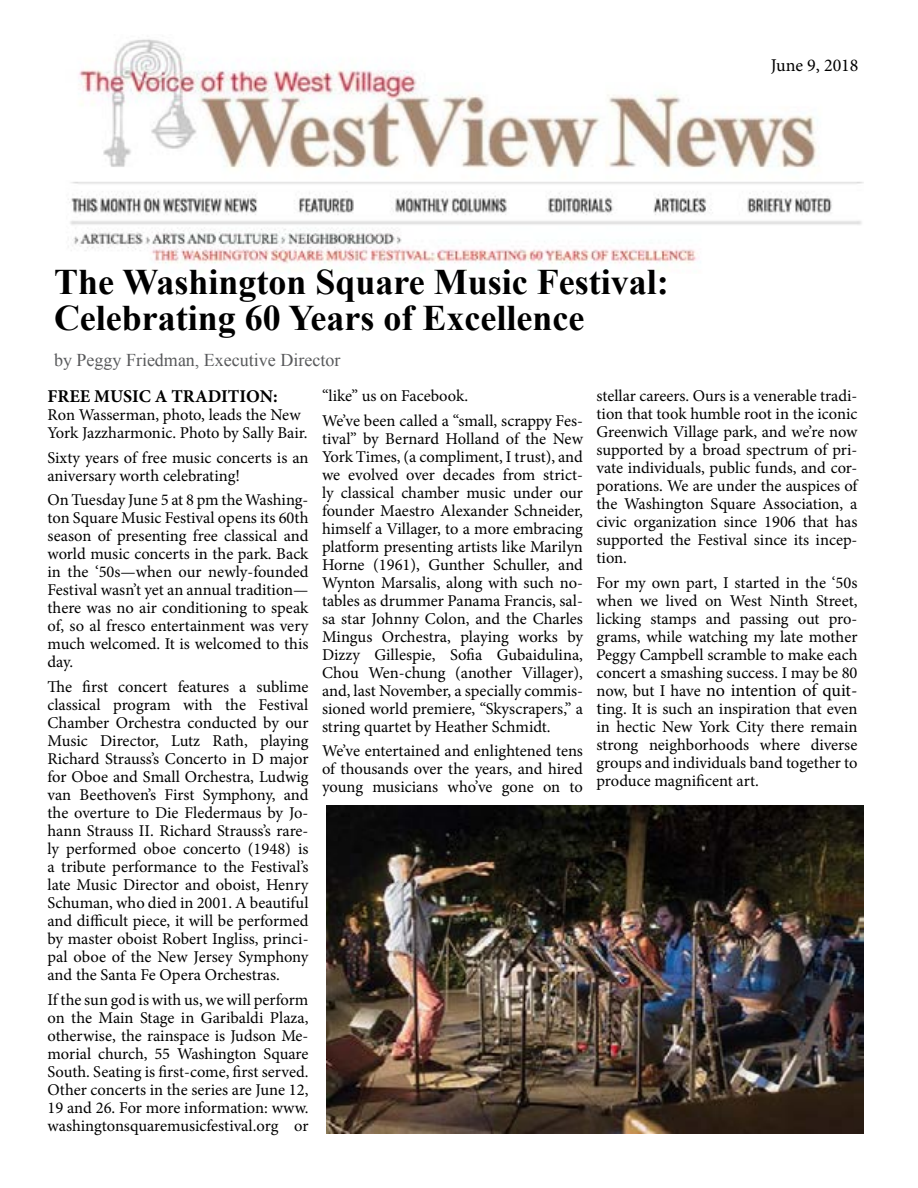
<style>
.page{position:relative;width:918px;height:1188px;background:#fff}
.page>*{position:absolute;margin:0;border:0;box-sizing:border-box;transform-origin:0 0}
.t1{font:700 36px/36px "Times New Roman";color:#000}
.t2{font:18px "Minion Pro";letter-spacing:-.005em;color:#000}
.t3{font:18px "Times New Roman";color:#58595b}
.t4{font:700 18px "Minion Pro";color:#000}
.t5{font:16.5px/18px "Minion Pro";letter-spacing:-.005em;color:#000;text-align:justify}
.s1{font-size:16.5px}
.s2{font-size:18px}
</style>
<div class="page">
<img style="left:68px;top:39px;width:796px;height:233px">
<img style="left:326px;top:806px;width:538px;height:328px">
<p class="t2" style="left:771px;top:54px;width:89px">June 9, 2018</p>
<h1 class="t1" style="left:54px;top:263px;width:616px">The Washington Square Music Festival:<br>Celebrating 60 Years of Excellence</h1>
<p class="t3" style="left:54px;top:348px;width:288px">by Peggy Friedman, Executive Director</p>
<p class="t4" style="left:48px;top:383px;width:232px">FREE MUSIC A TRADITION:</p>
<p class="t5" style="left:48px;top:406px;width:262px">Ron Wasserman, photo, leads the New<br>York Jazzharmonic. Photo by Sally Bair.</p>
<p class="t5" style="left:48px;top:448px;width:263px">Sixty years of free music concerts is an aniversary worth celebrating!</p>
<p class="t5" style="left:48px;top:491px;width:263px">On Tuesday June 5 at 8 pm the Washing&shy;ton Square Music Festival opens its 60th season of presenting free classical and world music concerts in the park. Back in the ‘50s—when our newly-founded Festival wasn’t yet an annual tradition— there was no air conditioning to speak of, so al fresco entertainment was very much welcomed. It is welcomed to this day.</p>
<p class="t5" style="left:48px;top:678px;width:263px">The first concert features a sublime classical program with the Festival Chamber Orchestra conducted by our Music Director, Lutz Rath, playing Richard Strauss’s Concerto in D major for Oboe and Small Orchestra, Ludwig van Beethoven’s First Symphony, and the overture to Die Fledermaus by Jo&shy;hann Strauss II. Richard Strauss’s rare&shy;ly performed oboe concerto (1948) is a tribute performance to the Festival’s late Music Director and oboist, Henry Schuman, who died in 2001. A beautiful and difficult piece, it will be performed by master oboist Robert Ingliss, princi&shy;pal oboe of the New Jersey Symphony and the Santa Fe Opera Orchestras.</p>
<p class="t5" style="left:48px;top:991px;width:263px">If the sun god is with us, we will perform on the Main Stage in Garibaldi Plaza, otherwise, the rainspace is Judson Me&shy;morial church, 55 Washington Square South. Seating is first-come, first served.<br>Other concerts in the series are June 12, 19 and 26. For more information: www. washingtonsquaremusicfestival.org or</p>
<p class="t5" style="left:322px;top:383px;width:262px;line-height:24.8px">“like” us on Facebook.<br>We’ve been called a “small, scrappy Fes-</p>
<p class="t5" style="left:322px;top:429px;width:263px">tival” by Bernard Holland of the New York Times, (a compliment, I trust), and we evolved over decades from strict&shy;ly classical chamber music under our founder Maestro Alexander Schneider, himself a Villager, to a more embracing platform presenting artists like Marilyn Horne (1961), Gunther Schuller, and Wynton Marsalis, along with such no&shy;tables as drummer Panama Francis, sal&shy;sa star Johnny Colon, and the Charles Mingus Orchestra, playing works by Dizzy Gillespie, Sofia Gubaidulina, Chou Wen-chung (another Villager), and, last November, a specially commis&shy;sioned world premiere, “Skyscrapers,” a string quartet by Heather Schmidt.</p>
<p class="t5" style="left:322px;top:742px;width:263px">We’ve entertained and enlightened tens of thousands over the years, and hired young musicians who’ve gone on to</p>
<p class="t5" style="left:597px;top:387px;width:263px">stellar careers. Ours is a venerable tradi&shy;tion that took humble root in the iconic Greenwich Village park, and we’re now supported by a broad spectrum of pri&shy;vate individuals, public funds, and cor&shy;porations. We are under the auspices of the Washington Square Association, a civic organization since 1906 that has supported the Festival since its incep&shy;tion.</p>
<p class="t5" style="left:597px;top:573px;width:263px">For my own part, I started in the ‘50s when we lived on West Ninth Street, licking stamps and passing out pro&shy;grams, while watching my late mother Peggy Campbell scramble to make each concert a smashing success. I may be 80</p>
<p class="t2" style="left:597px;top:678px;width:263px"><span class="s1">now, but I have</span> no intention of quit-</p>
<p class="t5" style="left:597px;top:699px;width:263px"><span class="s2">t</span>ing. It is such an inspiration that even in hectic New York City there remain strong neighborhoods where diverse groups and individuals band together to produce magnificent art.</p>
</div>
